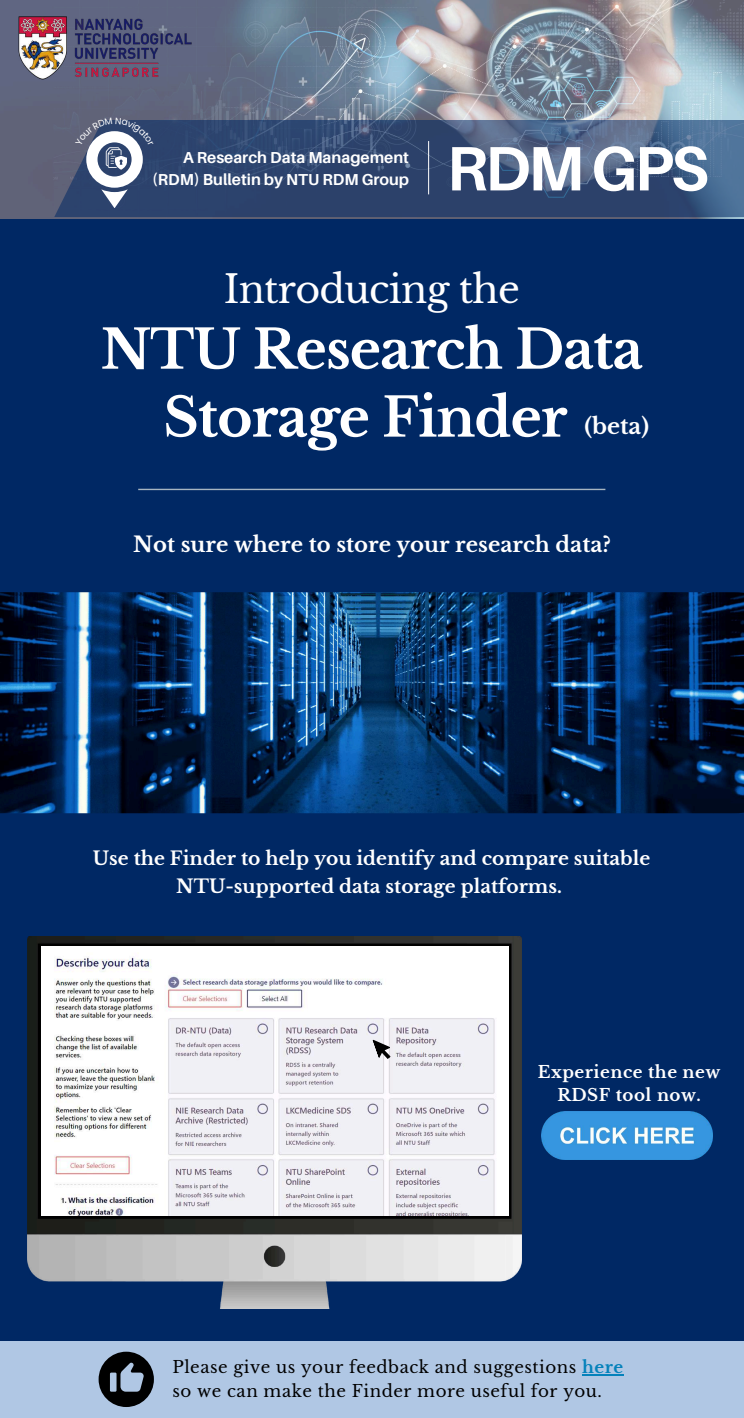
<style>
.page{position:relative;width:744px;height:1418px;background:#fff}
.page>*{position:absolute;margin:0;border:0;box-sizing:border-box;transform-origin:0 0}
.t1{font:700 62.75px "Aileron";letter-spacing:-.045em;color:#fff}
.t2{font:700 53.69px/67.9px "Libre Baskerville";letter-spacing:-.02em;color:#fff;text-align:center}
.t3{font:38.12px "Libre Baskerville";letter-spacing:-.02em;color:#fff}
.t4{font:700 22.25px "Libre Baskerville";color:#fff}
.t5{font:700 21.12px "Libre Baskerville";color:#fff}
.t6{font:700 18.62px/27.6px "Libre Baskerville";color:#fff;text-align:center}
.t7{font:16.69px/23.4px "Libre Baskerville";letter-spacing:.03em;color:#000}
.t8{font:700 16.69px/23.3px "Libre Baskerville";letter-spacing:.03em;color:#fff;text-align:center}
.t9{font:700 15.88px/22.1px "Aileron";color:#fff;text-align:right}
.s1{font-weight:700;color:#0582bb}
</style>
<div class="page">
<div style="left:0;top:0;width:744px;height:1417px;background:#002864"></div>
<svg style="left:0;top:0;width:744px;height:219px;background:#7f8999"></svg>
<img style="left:16px;top:15px;width:180px;height:66px">
<svg style="left:54px;top:120px;width:690px;height:97px;background:#3a5077"></svg>
<div style="left:0;top:1341px;width:744px;height:76px;background:#b0c7e4"></div>
<hr style="left:428px;top:141px;width:1px;height:53px;background:#fff">
<hr style="left:138px;top:489px;width:467px;height:1px;background:#a7b5c1">
<img style="left:28px;top:936px;width:494px;height:372px">
<img style="left:541px;top:1111px;width:171px;height:48px">
<svg style="left:99px;top:1351px;width:55px;height:56px"></svg>
<img style="left:0;top:592px;width:744px;height:221px">
<img style="left:42px;top:946px;width:466px;height:269px">
<svg style="left:372px;top:1035px;width:22px;height:26px"></svg>
<hr style="left:582px;top:1374px;width:42px;height:1px;background:#0582bb">
<svg style="left:75px;top:117px;width:79px;height:91px;background:#6d7b96"></svg>
<p class="t9" style="left:152px;top:146px;width:258px">A Research Data Management (RDM) Bulletin by NTU RDM Group</p>
<h1 class="t1" style="left:447px;top:129px;width:264px">RDMGPS</h1>
<h3 class="t3" style="left:224px;top:266px;width:298px">Introducing the</h3>
<h2 class="t2" style="left:101px;top:316px;width:544px">NTU Research Data<br>Storage Finder</h2>
<p class="t4" style="left:584px;top:412px;width:66px">(beta)</p>
<p class="t5" style="left:133px;top:532px;width:479px">Not sure where to store your research data?</p>
<p class="t6" style="left:93px;top:845px;width:559px">Use the Finder to help you identify and compare suitable<br>NTU-supported data storage platforms.</p>
<p class="t8" style="left:538px;top:1060px;width:184px">Experience the new<br>RDSF tool now.</p>
<p class="t7" style="left:172px;top:1355px;width:452px">Please give us your feedback and suggestions <span class="s1">here </span>so we can make the Finder more useful for you.</p>
</div>
